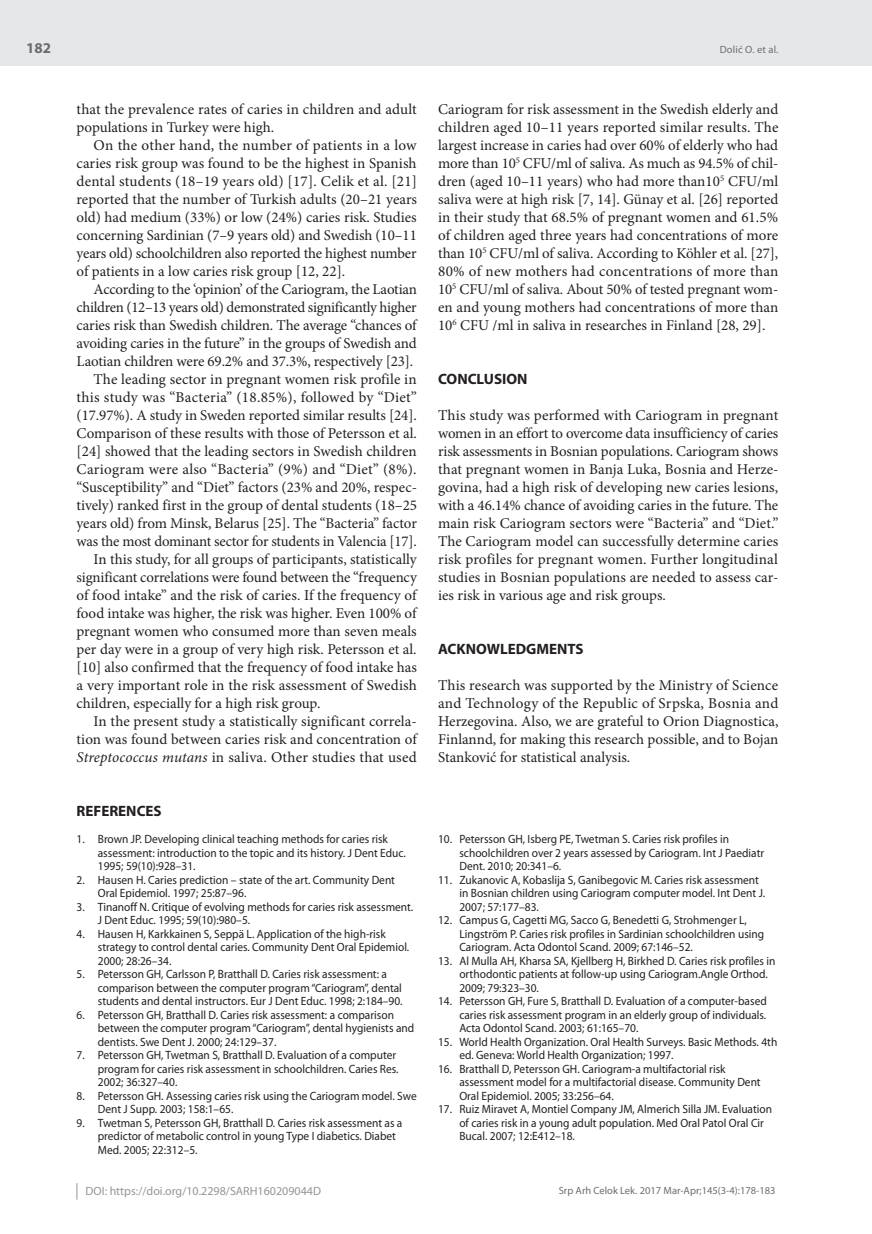
<style>
.page{position:relative;width:872px;height:1234px;background:#fff}
.page>*{position:absolute;margin:0;border:0;box-sizing:border-box;transform-origin:0 0}
.t1{font:15px/18px "Minion Pro";letter-spacing:-.005em;color:#231f20;text-align:justify}
.t2{font:15px "Minion Pro";letter-spacing:.015em;color:#231f20}
.t3{font:700 15px "Myriad Pro";color:#231f20}
.t4{font:700 15px "Myriad Pro";color:#6c6d70}
.t5{font:12px/13.5px "Myriad Pro";color:#231f20;scale:.95 1}
.t6{font:12px "Myriad Pro";color:#939598}
.t7{font:10.5px "Myriad Pro";color:#6c6d70}
.s1{font-style:italic}
</style>
<div class="page">
<div style="left:0;top:0;width:872px;height:66px;background:#e6e7e9"></div>
<svg style="left:77px;top:1183px;width:1px;height:16px"></svg>
<p class="t4" style="left:26px;top:38px;width:26px">182</p>
<p class="t1" style="left:77px;top:100px;width:342px">that the prevalence rates of caries in children and adult populations in Turkey were high.</p>
<p class="t1" style="left:77px;top:136px;width:342px;text-indent:17px">On the other hand, the number of patients in a low caries risk group was found to be the highest in Spanish dental students (18–19 years old) [17]. Celik et al. [21] reported that the number of Turkish adults (20–21 years old) had medium (33%) or low (24%) caries risk. Studies concerning Sardinian (7–9 years old) and Swedish (10–11 years old) schoolchildren also reported the highest number of patients in a low caries risk group [12, 22].</p>
<p class="t1" style="left:94px;top:280px;width:325px">According to the ‘opinion’ of the Cariogram, the Laotian</p>
<p class="t1" style="left:77px;top:298px;width:341px">children (12–13 years old) demonstrated significantly higher</p>
<p class="t1" style="left:77px;top:316px;width:341px">caries risk than Swedish children. The average “chances of</p>
<p class="t1" style="left:77px;top:334px;width:342px">avoiding caries in the future” in the groups of Swedish and</p>
<p class="t1" style="left:77px;top:352px;width:338px">Laotian children were 69.2% and 37.3%, respectively [23].</p>
<p class="t1" style="left:94px;top:370px;width:324px">The leading sector in pregnant women risk profile in</p>
<p class="t2" style="left:77px;top:387px;width:342px">this study was “Bacteria” (18.85%), followed by “Diet”</p>
<p class="t1" style="left:77px;top:406px;width:342px">(17.97%). A study in Sweden reported similar results [24].</p>
<p class="t1" style="left:77px;top:424px;width:342px">Comparison of these results with those of Petersson et al.</p>
<p class="t1" style="left:77px;top:442px;width:342px">[24] showed that the leading sectors in Swedish children</p>
<p class="t2" style="left:77px;top:459px;width:342px">Cariogram were also “Bacteria” (9%) and “Diet” (8%).</p>
<p class="t1" style="left:77px;top:478px;width:342px">“Susceptibility” and “Diet” factors (23% and 20%, respec-</p>
<p class="t1" style="left:77px;top:496px;width:342px">tively) ranked first in the group of dental students (18–25</p>
<p class="t1" style="left:77px;top:514px;width:342px">years old) from Minsk, Belarus [25]. The “Bacteria” factor</p>
<p class="t1" style="left:77px;top:532px;width:342px">was the most dominant sector for students in Valencia [17].</p>
<p class="t1" style="left:94px;top:550px;width:325px">In this study, for all groups of participants, statistically</p>
<p class="t1" style="left:77px;top:568px;width:342px">significant correlations were found between the “frequency</p>
<p class="t1" style="left:77px;top:586px;width:341px">of food intake” and the risk of caries. If the frequency of</p>
<p class="t1" style="left:77px;top:604px;width:341px">food intake was higher, the risk was higher. Even 100% of</p>
<p class="t1" style="left:77px;top:622px;width:342px">pregnant women who consumed more than seven meals</p>
<p class="t1" style="left:77px;top:640px;width:341px">per day were in a group of very high risk. Petersson et al.</p>
<p class="t1" style="left:77px;top:658px;width:342px">[10] also confirmed that the frequency of food intake has</p>
<p class="t1" style="left:77px;top:676px;width:342px">a very important role in the risk assessment of Swedish</p>
<p class="t1" style="left:77px;top:694px;width:245px">children, especially for a high risk group.</p>
<p class="t1" style="left:94px;top:712px;width:325px">In the present study a statistically significant correla-</p>
<p class="t1" style="left:77px;top:730px;width:342px">tion was found between caries risk and concentration of</p>
<p class="t2" style="left:77px;top:747px;width:342px"><span class="s1">Streptococcus mutans</span> in saliva. Other studies that used</p>
<p class="t3" style="left:77px;top:801px;width:87px">REFERENCES</p>
<p class="t5" style="left:98px;top:832px;width:326px;text-indent:-21px">1. Brown JP. Developing clinical teaching methods for caries risk assessment: introduction to the topic and its history. J Dent Educ.<br>1995; 59(10):928–31.</p>
<p class="t5" style="left:98px;top:872px;width:314px;text-indent:-21px">2. Hausen H. Caries prediction – state of the art. Community Dent<br>Oral Epidemiol. 1997; 25:87–96.</p>
<p class="t5" style="left:98px;top:899px;width:333px;text-indent:-21px">3. Tinanoff N. Critique of evolving methods for caries risk assessment.<br>J Dent Educ. 1995; 59(10):980–5.</p>
<p class="t5" style="left:98px;top:926px;width:329px;text-indent:-21px">4. Hausen H, Karkkainen S, Seppä L. Application of the high-risk strategy to control dental caries. Community Dent Oral Epidemiol.<br>2000; 28:26–34.</p>
<p class="t5" style="left:98px;top:967px;width:322px;text-indent:-21px">5. Petersson GH, Carlsson P, Bratthall D. Caries risk assessment: a comparison between the computer program “Cariogram”, dental students and dental instructors. Eur J Dent Educ. 1998; 2:184–90.</p>
<p class="t5" style="left:98px;top:1007px;width:334px;text-indent:-21px">6. Petersson GH, Bratthall D. Caries risk assessment: a comparison between the computer program “Cariogram”, dental hygienists and dentists. Swe Dent J. 2000; 24:129–37.</p>
<p class="t5" style="left:98px;top:1048px;width:318px;text-indent:-21px">7. Petersson GH, Twetman S, Bratthall D. Evaluation of a computer program for caries risk assessment in schoolchildren. Caries Res.<br>2002; 36:327–40.</p>
<p class="t5" style="left:98px;top:1088px;width:337px;text-indent:-21px">8. Petersson GH. Assessing caries risk using the Cariogram model. Swe<br>Dent J Supp. 2003; 158:1–65.</p>
<p class="t5" style="left:98px;top:1115px;width:322px;text-indent:-21px">9. Twetman S, Petersson GH, Bratthall D. Caries risk assessment as a predictor of metabolic control in young Type I diabetics. Diabet<br>Med. 2005; 22:312–5.</p>
<p class="t6" style="left:86px;top:1183px;width:237px">DOI: https://doi.org/10.2298/SARH160209044D</p>
<p class="t7" style="left:719px;top:43px;width:60px">Dolić O. et al.</p>
<p class="t1" style="left:438px;top:100px;width:342px">Cariogram for risk assessment in the Swedish elderly and children aged 10–11 years reported similar results. The largest increase in caries had over 60% of elderly who had more than 10<sup>5</sup> CFU/ml of saliva. As much as 94.5% of chil&shy;dren (aged 10–11 years) who had more than10<sup>5</sup> CFU/ml saliva were at high risk [7, 14]. Günay et al. [26] reported in their study that 68.5% of pregnant women and 61.5% of children aged three years had concentrations of more than 10<sup>5</sup> CFU/ml of saliva. According to Köhler et al. [27], 80% of new mothers had concentrations of more than 10<sup>5</sup> CFU/ml of saliva. About 50% of tested pregnant wom&shy;en and young mothers had concentrations of more than 10<sup>6</sup> CFU /ml in saliva in researches in Finland [28, 29].</p>
<p class="t3" style="left:438px;top:369px;width:91px">CONCLUSION</p>
<p class="t1" style="left:438px;top:406px;width:342px">This study was performed with Cariogram in pregnant women in an effort to overcome data insufficiency of caries risk assessments in Bosnian populations. Cariogram shows that pregnant women in Banja Luka, Bosnia and Herze&shy;govina, had a high risk of developing new caries lesions, with a 46.14% chance of avoiding caries in the future. The main risk Cariogram sectors were “Bacteria” and “Diet.” The Cariogram model can successfully determine caries risk profiles for pregnant women. Further longitudinal studies in Bosnian populations are needed to assess car&shy;ies risk in various age and risk groups.</p>
<p class="t3" style="left:438px;top:639px;width:147px">ACKNOWLEDGMENTS</p>
<p class="t1" style="left:438px;top:676px;width:342px">This research was supported by the Ministry of Science and Technology of the Republic of Srpska, Bosnia and Herzegovina. Also, we are grateful to Orion Diagnostica, Finlannd, for making this research possible, and to Bojan Stanković for statistical analysis.</p>
<p class="t5" style="left:459px;top:832px;width:322px;text-indent:-21px">10. Petersson GH, Isberg PE, Twetman S. Caries risk profiles in schoolchildren over 2 years assessed by Cariogram. Int J Paediatr<br>Dent. 2010; 20:341–6.</p>
<p class="t5" style="left:459px;top:872px;width:323px;text-indent:-21px">11. Zukanovic A, Kobaslija S, Ganibegovic M. Caries risk assessment in Bosnian children using Cariogram computer model. Int Dent J.<br>2007; 57:177–83.</p>
<p class="t5" style="left:459px;top:913px;width:322px;text-indent:-21px">12. Campus G, Cagetti MG, Sacco G, Benedetti G, Strohmenger L,<br>Lingström P. Caries risk profiles in Sardinian schoolchildren using<br>Cariogram. Acta Odontol Scand. 2009; 67:146–52.</p>
<p class="t5" style="left:459px;top:953px;width:334px;text-indent:-21px">13. Al Mulla AH, Kharsa SA, Kjellberg H, Birkhed D. Caries risk profiles in orthodontic patients at follow-up using Cariogram.Angle Orthod.<br>2009; 79:323–30.</p>
<p class="t5" style="left:459px;top:994px;width:325px;text-align:justify;text-indent:-21px">14. Petersson GH, Fure S, Bratthall D. Evaluation of a computer-based caries risk assessment program in an elderly group of individuals.<br>Acta Odontol Scand. 2003; 61:165–70.</p>
<p class="t5" style="left:459px;top:1034px;width:336px;text-indent:-21px">15. World Health Organization. Oral Health Surveys. Basic Methods. 4th ed. Geneva: World Health Organization; 1997.</p>
<p class="t5" style="left:459px;top:1061px;width:319px;text-indent:-21px">16. Bratthall D, Petersson GH. Cariogram-a multifactorial risk assessment model for a multifactorial disease. Community Dent<br>Oral Epidemiol. 2005; 33:256–64.</p>
<p class="t5" style="left:459px;top:1102px;width:331px;text-indent:-21px">17. Ruiz Miravet A, Montiel Company JM, Almerich Silla JM. Evaluation of caries risk in a young adult population. Med Oral Patol Oral Cir<br>Bucal. 2007; 12:E412–18.</p>
<p class="t7" style="left:559px;top:1184px;width:218px">Srp Arh Celok Lek. 2017 Mar-Apr;145(3-4):178-183</p>
</div>
